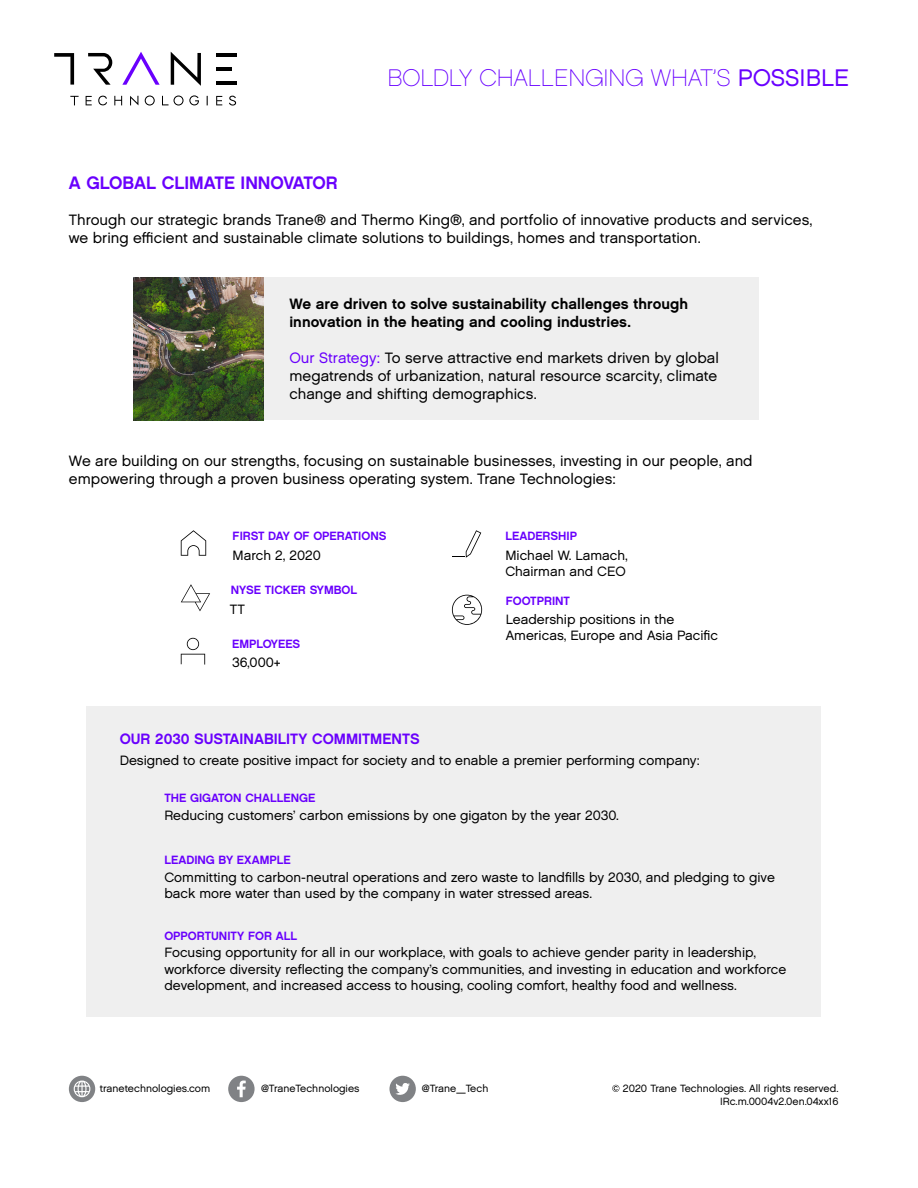
<style>
.page{position:relative;width:918px;height:1188px;background:#fff}
.page>*{position:absolute;margin:0;border:0;box-sizing:border-box;transform-origin:0 0}
.t1{font:24px "Chalet Paris Nineteen Sixty";color:#6900ff}
.t2{font:18px "Chalet New York Nineteen Sixty";color:#6900fd}
.t3{font:15px/18px "Chalet London Nineteen Sixty";color:#000}
.t4{font:15px/18px "Chalet New York Nineteen Sixty";letter-spacing:.005em;color:#000}
.t5{font:15px "Chalet New York Nineteen Sixty";color:#6900fd}
.t6{font:13.5px/16.2px "Chalet London Nineteen Sixty";color:#000}
.t7{font:12px "Chalet New York Nineteen Sixty";color:#6900fd}
.t8{font:10.5px/12.6px "Chalet London Nineteen Sixty";color:#000;text-align:right}
.s1{font-family:"Chalet London Nineteen Sixty"}
.s2{color:#6900fd}
</style>
<div class="page">
<svg style="left:54px;top:53px;width:20px;height:32px"></svg>
<svg style="left:88px;top:53px;width:24px;height:32px"></svg>
<hr style="left:216px;top:53px;width:20px;height:3px;background:#000">
<hr style="left:216px;top:67px;width:15px;height:4px;background:#000">
<hr style="left:216px;top:81px;width:20px;height:4px;background:#000">
<svg style="left:171px;top:52px;width:30px;height:34px"></svg>
<svg style="left:122px;top:52px;width:38px;height:33px"></svg>
<svg style="left:70px;top:96px;width:9px;height:9px"></svg>
<svg style="left:98px;top:96px;width:9px;height:9px"></svg>
<svg style="left:114px;top:96px;width:8px;height:9px"></svg>
<svg style="left:229px;top:96px;width:7px;height:10px"></svg>
<svg style="left:86px;top:96px;width:6px;height:9px"></svg>
<svg style="left:216px;top:96px;width:6px;height:9px"></svg>
<svg style="left:130px;top:96px;width:8px;height:9px"></svg>
<svg style="left:145px;top:96px;width:10px;height:10px"></svg>
<svg style="left:162px;top:95px;width:37px;height:11px"></svg>
<div style="left:86px;top:706px;width:735px;height:311px;background:#efefef"></div>
<div style="left:133px;top:278px;width:625px;height:142px;background:#efefef"></div>
<img style="left:133px;top:278px;width:130px;height:142px">
<div style="left:389px;top:1076px;width:27px;height:26px;background:#808285;border-radius:50%"></div>
<svg style="left:395px;top:1083px;width:15px;height:12px"></svg>
<div style="left:69px;top:1076px;width:26px;height:26px;background:#808285;border-radius:50%"></div>
<svg style="left:74px;top:1081px;width:16px;height:16px"></svg>
<div style="left:228px;top:1076px;width:27px;height:26px;background:#808285;border-radius:50%"></div>
<svg style="left:237px;top:1081px;width:9px;height:16px"></svg>
<svg style="left:612px;top:1085px;width:7px;height:7px"></svg>
<svg style="left:181px;top:638px;width:24px;height:27px"></svg>
<svg style="left:181px;top:530px;width:25px;height:26px"></svg>
<svg style="left:452px;top:595px;width:30px;height:30px"></svg>
<svg style="left:452px;top:530px;width:29px;height:28px"></svg>
<svg style="left:181px;top:584px;width:29px;height:27px"></svg>
<h1 class="t1" style="left:387px;top:63px;width:463px">BOLDLY CHALLENGING WHAT’S <span class="s1">POSSIBLE</span></h1>
<h2 class="t2" style="left:69px;top:172px;width:271px">A GLOBAL CLIMATE INNOVATOR</h2>
<p class="t3" style="left:69px;top:211px;width:745px">Through our strategic brands Trane® and Thermo King®, and portfolio of innovative products and services, we bring efficient and sustainable climate solutions to buildings, homes and transportation.</p>
<p class="t4" style="left:289px;top:294px;width:400px">We are driven to solve sustainability challenges through innovation in the heating and cooling industries.</p>
<p class="t3" style="left:289px;top:349px;width:431px;text-align:justify"><span class="s2">Our Strategy:</span> To serve attractive end markets driven by global megatrends of urbanization, natural resource scarcity, climate change and shifting demographics.</p>
<p class="t3" style="left:69px;top:452px;width:685px">We are building on our strengths, focusing on sustainable businesses, investing in our people, and empowering through a proven business operating system. Trane Technologies:</p>
<p class="t7" style="left:233px;top:529px;width:155px">FIRST DAY OF OPERATIONS</p>
<p class="t6" style="left:233px;top:547px;width:90px">March 2, 2020</p>
<p class="t7" style="left:231px;top:583px;width:128px">NYSE TICKER SYMBOL</p>
<p class="t6" style="left:230px;top:601px;width:17px">TT</p>
<p class="t7" style="left:232px;top:636px;width:70px">EMPLOYEES</p>
<p class="t6" style="left:232px;top:654px;width:50px">36,000+</p>
<p class="t5" style="left:120px;top:730px;width:302px">OUR 2030 SUSTAINABILITY COMMITMENTS</p>
<p class="t7" style="left:505px;top:529px;width:73px">LEADERSHIP</p>
<p class="t6" style="left:505px;top:547px;width:124px">Michael W. Lamach,<br>Chairman and CEO</p>
<p class="t7" style="left:506px;top:593px;width:66px">FOOTPRINT</p>
<p class="t6" style="left:506px;top:611px;width:214px">Leadership positions in the<br>Americas, Europe and Asia Pacific</p>
<p class="t6" style="left:120px;top:752px;width:582px">Designed to create positive impact for society and to enable a premier performing company:</p>
<p class="t7" style="left:164px;top:790px;width:153px">THE GIGATON CHALLENGE</p>
<p class="t6" style="left:164px;top:807px;width:456px">Reducing customers’ carbon emissions by one gigaton by the year 2030.</p>
<p class="t7" style="left:164px;top:852px;width:128px">LEADING BY EXAMPLE</p>
<p class="t6" style="left:164px;top:869px;width:612px">Committing to carbon-neutral operations and zero waste to landfills by 2030, and pledging to give back more water than used by the company in water stressed areas.</p>
<p class="t7" style="left:164px;top:928px;width:134px">OPPORTUNITY FOR ALL</p>
<p class="t6" style="left:164px;top:945px;width:624px">Focusing opportunity for all in our workplace, with goals to achieve gender parity in leadership, workforce diversity reflecting the company’s communities, and investing in education and workforce development, and increased access to housing, cooling comfort, healthy food and wellness.</p>
<p class="t8" style="left:100px;top:1082px;width:112px">tranetechnologies.com</p>
<p class="t8" style="left:261px;top:1082px;width:100px">@TraneTechnologies</p>
<p class="t8" style="left:422px;top:1082px;width:68px">@Trane_Tech</p>
<p class="t8" style="left:623px;top:1082px;width:217px">2020 Trane Technologies. All rights reserved.<br>IRc.m.0004v2.0en.04xx16</p>
</div>
